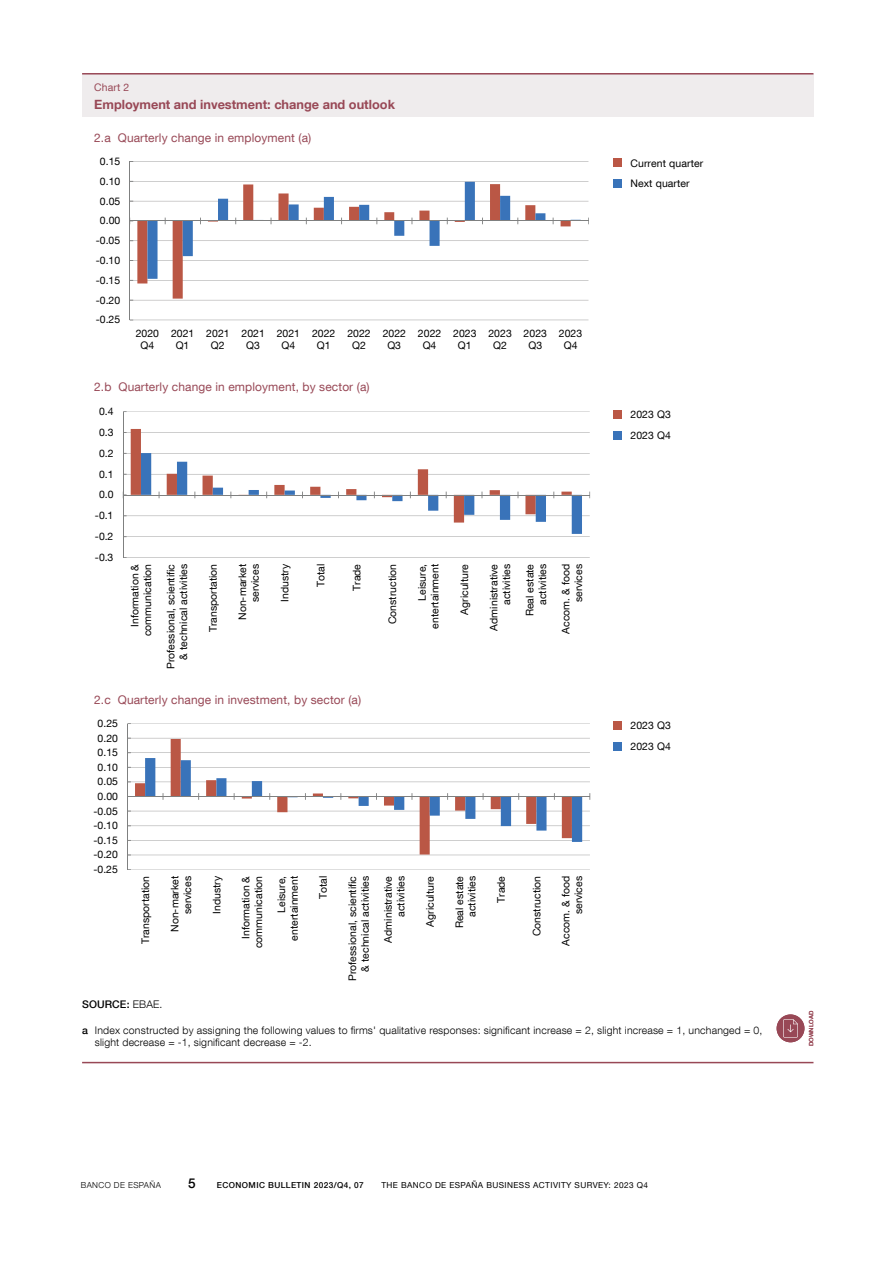
<style>
.page{position:relative;width:893px;height:1263px;background:#fff}
.page>*{position:absolute;margin:0;border:0;box-sizing:border-box;transform-origin:0 0}
.t1{font:500 13.5px "Bd E Neue Helvetica";color:#000}
.t2{font:700 12.75px "Bd E Neue Helvetica";color:#984856}
.t3{font:12px "Bd E Neue Helvetica";letter-spacing:.01em;color:#984856}
.t4{font:10.5px/12.6px "Bd E Neue Helvetica";color:#000;text-align:right}
.t5{font:300 10.5px/12.6px "Bd E Neue Helvetica";letter-spacing:.02em;color:#000}
.t6{font:500 10.5px "Bd E Neue Helvetica";letter-spacing:.01em;color:#000}
.t7{font:10.5px "Bd E Neue Helvetica";letter-spacing:.01em;color:#984856}
.t8{font:8.25px "Bd E Neue Helvetica";letter-spacing:.05em;color:#000}
.t9{font:500 8.25px "Bd E Neue Helvetica";letter-spacing:.05em;color:#000}
.t10{font:300 8.25px "Bd E Neue Helvetica";letter-spacing:.05em;color:#000}
.t11{font:500 6px "Bd E Neue Helvetica";color:#984856}
.s1{font-weight:300}
.s2{font-weight:500}
</style>
<div class="page">
<hr style="left:82px;top:1062px;width:731px;height:1px;background:#984856">
<div style="left:614px;top:742px;width:8px;height:9px;background:#3973b9"></div>
<div style="left:614px;top:721px;width:8px;height:9px;background:#ba5745"></div>
<div style="left:614px;top:431px;width:8px;height:9px;background:#3973b9"></div>
<div style="left:614px;top:410px;width:8px;height:9px;background:#ba5745"></div>
<div style="left:614px;top:179px;width:8px;height:9px;background:#3973b9"></div>
<div style="left:614px;top:158px;width:8px;height:9px;background:#ba5745"></div>
<div style="left:82px;top:74px;width:731px;height:42px;background:#efeced"></div>
<hr style="left:82px;top:73px;width:731px;height:2px;background:#984856">
<hr style="left:130px;top:320px;width:458px;height:1px;background:#a6a5a5">
<hr style="left:130px;top:300px;width:458px;height:1px;background:#a6a5a5">
<hr style="left:130px;top:280px;width:458px;height:1px;background:#a6a5a5">
<hr style="left:130px;top:260px;width:458px;height:1px;background:#a6a5a5">
<hr style="left:130px;top:240px;width:458px;height:1px;background:#a6a5a5">
<hr style="left:130px;top:201px;width:458px;height:1px;background:#a6a5a5">
<hr style="left:130px;top:181px;width:458px;height:1px;background:#a6a5a5">
<hr style="left:130px;top:161px;width:458px;height:1px;background:#a6a5a5">
<svg style="left:137px;top:200px;width:434px;height:99px"></svg>
<hr style="left:129px;top:161px;width:1px;height:159px;background:#7f8080">
<hr style="left:130px;top:220px;width:458px;height:1px;background:#7f8080">
<svg style="left:147px;top:182px;width:434px;height:97px"></svg>
<hr style="left:123px;top:557px;width:467px;height:1px;background:#a6a5a5">
<hr style="left:123px;top:536px;width:467px;height:1px;background:#a6a5a5">
<hr style="left:123px;top:515px;width:467px;height:1px;background:#a6a5a5">
<hr style="left:123px;top:474px;width:467px;height:1px;background:#a6a5a5">
<hr style="left:123px;top:453px;width:467px;height:1px;background:#a6a5a5">
<hr style="left:123px;top:432px;width:467px;height:1px;background:#a6a5a5">
<hr style="left:123px;top:411px;width:467px;height:1px;background:#a6a5a5">
<hr style="left:123px;top:495px;width:467px;height:1px;background:#7f8080">
<hr style="left:123px;top:412px;width:1px;height:145px;background:#7f8080">
<svg style="left:124px;top:429px;width:458px;height:108px"></svg>
<hr style="left:127px;top:869px;width:463px;height:1px;background:#a6a5a5">
<hr style="left:127px;top:855px;width:463px;height:1px;background:#a6a5a5">
<hr style="left:127px;top:840px;width:463px;height:1px;background:#a6a5a5">
<hr style="left:127px;top:825px;width:463px;height:1px;background:#a6a5a5">
<hr style="left:127px;top:811px;width:463px;height:1px;background:#a6a5a5">
<hr style="left:127px;top:782px;width:463px;height:1px;background:#a6a5a5">
<hr style="left:127px;top:767px;width:463px;height:1px;background:#a6a5a5">
<hr style="left:127px;top:752px;width:463px;height:1px;background:#a6a5a5">
<hr style="left:127px;top:738px;width:463px;height:1px;background:#a6a5a5">
<hr style="left:127px;top:723px;width:463px;height:1px;background:#a6a5a5">
<svg style="left:135px;top:739px;width:437px;height:115px"></svg>
<hr style="left:127px;top:796px;width:463px;height:1px;background:#7f8080">
<svg style="left:145px;top:758px;width:437px;height:84px"></svg>
<hr style="left:127px;top:724px;width:1px;height:145px;background:#7f8080">
<div style="left:777px;top:1014px;width:27px;height:28px;background:#984856;border-radius:50%"></div>
<svg style="left:783px;top:1019px;width:15px;height:18px"></svg>
<p class="t7" style="left:94px;top:81px;width:37px">Chart 2</p>
<p class="t2" style="left:94px;top:96px;width:302px">Employment and investment: change and outlook</p>
<p class="t3" style="left:94px;top:130px;width:219px">2.a Quarterly change in employment (a)</p>
<p class="t4" style="left:100px;top:155px;width:22px">0.15</p>
<p class="t4" style="left:100px;top:175px;width:22px">0.10</p>
<p class="t4" style="left:100px;top:194px;width:22px">0.05</p>
<p class="t4" style="left:100px;top:214px;width:22px">0.00</p>
<p class="t4" style="left:96px;top:234px;width:26px">-0.05</p>
<p class="t4" style="left:96px;top:254px;width:26px">-0.10</p>
<p class="t4" style="left:96px;top:274px;width:26px">-0.15</p>
<p class="t4" style="left:96px;top:293px;width:26px">-0.20</p>
<p class="t4" style="left:96px;top:313px;width:26px">-0.25</p>
<p class="t4" style="left:136px;top:326px;width:25px;text-align:center">2020<br>Q4</p>
<p class="t4" style="left:171px;top:326px;width:25px;text-align:center">2021<br>Q1</p>
<p class="t4" style="left:206px;top:326px;width:25px;text-align:center">2021<br>Q2</p>
<p class="t4" style="left:242px;top:326px;width:25px;text-align:center">2021<br>Q3</p>
<p class="t4" style="left:277px;top:326px;width:25px;text-align:center">2021<br>Q4</p>
<p class="t4" style="left:312px;top:326px;width:25px;text-align:center">2022<br>Q1</p>
<p class="t4" style="left:347px;top:326px;width:25px;text-align:center">2022<br>Q2</p>
<p class="t4" style="left:383px;top:326px;width:25px;text-align:center">2022<br>Q3</p>
<p class="t4" style="left:418px;top:326px;width:25px;text-align:center">2022<br>Q4</p>
<p class="t4" style="left:453px;top:326px;width:25px;text-align:center">2023<br>Q1</p>
<p class="t4" style="left:489px;top:326px;width:25px;text-align:center">2023<br>Q2</p>
<p class="t4" style="left:524px;top:326px;width:25px;text-align:center">2023<br>Q3</p>
<p class="t4" style="left:559px;top:326px;width:25px;text-align:center">2023<br>Q4</p>
<p class="t3" style="left:94px;top:379px;width:277px">2.b Quarterly change in employment, by sector (a)</p>
<p class="t4" style="left:99px;top:405px;width:16px">0.4</p>
<p class="t4" style="left:99px;top:426px;width:16px">0.3</p>
<p class="t4" style="left:99px;top:447px;width:16px">0.2</p>
<p class="t4" style="left:99px;top:467px;width:16px">0.1</p>
<p class="t4" style="left:99px;top:488px;width:16px">0.0</p>
<p class="t4" style="left:95px;top:509px;width:20px">-0.1</p>
<p class="t4" style="left:95px;top:530px;width:20px">-0.2</p>
<p class="t4" style="left:95px;top:551px;width:20px">-0.3</p>
<p class="t4" style="left:128px;top:636px;width:74px;rotate:-90deg">Information &amp; communication</p>
<p class="t4" style="left:164px;top:669px;width:107px;rotate:-90deg">Professional, scientific &amp; technical activities</p>
<p class="t4" style="left:206px;top:632px;width:70px;rotate:-90deg">Transportation</p>
<p class="t4" style="left:236px;top:620px;width:58px;rotate:-90deg">Non-market services</p>
<p class="t4" style="left:278px;top:602px;width:39px;rotate:-90deg">Industry</p>
<p class="t4" style="left:314px;top:587px;width:25px;rotate:-90deg">Total</p>
<p class="t4" style="left:350px;top:591px;width:29px;rotate:-90deg">Trade</p>
<p class="t4" style="left:386px;top:624px;width:62px;rotate:-90deg">Construction</p>
<p class="t4" style="left:415px;top:629px;width:66px;rotate:-90deg">Leisure, entertainment</p>
<p class="t4" style="left:458px;top:615px;width:52px;rotate:-90deg">Agriculture</p>
<p class="t4" style="left:487px;top:630px;width:68px;rotate:-90deg">Administrative activities</p>
<p class="t4" style="left:523px;top:616px;width:54px;rotate:-90deg">Real estate activities</p>
<p class="t4" style="left:559px;top:634px;width:71px;rotate:-90deg">Accom. &amp; food services</p>
<p class="t3" style="left:94px;top:693px;width:269px">2.c Quarterly change in investment, by sector (a)</p>
<p class="t4" style="left:98px;top:717px;width:22px">0.25</p>
<p class="t4" style="left:98px;top:731px;width:22px">0.20</p>
<p class="t4" style="left:98px;top:746px;width:22px">0.15</p>
<p class="t4" style="left:98px;top:760px;width:22px">0.10</p>
<p class="t4" style="left:98px;top:775px;width:22px">0.05</p>
<p class="t4" style="left:98px;top:790px;width:22px">0.00</p>
<p class="t4" style="left:93px;top:804px;width:26px">-0.05</p>
<p class="t4" style="left:93px;top:819px;width:26px">-0.10</p>
<p class="t4" style="left:93px;top:833px;width:26px">-0.15</p>
<p class="t4" style="left:93px;top:848px;width:26px">-0.20</p>
<p class="t4" style="left:93px;top:863px;width:26px">-0.25</p>
<p class="t4" style="left:139px;top:944px;width:70px;rotate:-90deg">Transportation</p>
<p class="t4" style="left:168px;top:932px;width:58px;rotate:-90deg">Non-market services</p>
<p class="t4" style="left:210px;top:914px;width:40px;rotate:-90deg">Industry</p>
<p class="t4" style="left:239px;top:948px;width:74px;rotate:-90deg">Information &amp; communication</p>
<p class="t4" style="left:275px;top:940px;width:66px;rotate:-90deg">Leisure, entertainment</p>
<p class="t4" style="left:317px;top:899px;width:25px;rotate:-90deg">Total</p>
<p class="t4" style="left:346px;top:981px;width:107px;rotate:-90deg">Professional, scientific &amp; technical activities</p>
<p class="t4" style="left:381px;top:942px;width:68px;rotate:-90deg">Administrative activities</p>
<p class="t4" style="left:423px;top:927px;width:52px;rotate:-90deg">Agriculture</p>
<p class="t4" style="left:453px;top:928px;width:54px;rotate:-90deg">Real estate activities</p>
<p class="t4" style="left:494px;top:903px;width:29px;rotate:-90deg">Trade</p>
<p class="t4" style="left:530px;top:936px;width:62px;rotate:-90deg">Construction</p>
<p class="t4" style="left:559px;top:946px;width:71px;rotate:-90deg">Accom. &amp; food services</p>
<p class="t4" style="left:630px;top:156px;width:74px">Current quarter</p>
<p class="t4" style="left:630px;top:177px;width:61px">Next quarter</p>
<p class="t4" style="left:630px;top:408px;width:42px">2023 Q3</p>
<p class="t4" style="left:630px;top:429px;width:42px">2023 Q4</p>
<p class="t4" style="left:630px;top:719px;width:42px">2023 Q3</p>
<p class="t4" style="left:630px;top:740px;width:42px">2023 Q4</p>
<p class="t6" style="left:82px;top:997px;width:82px">SOURCE: <span class="s1">EBAE.</span></p>
<p class="t5" style="left:95px;top:1023px;width:669px;text-indent:-13px"><span class="s2">a</span> Index constructed by assigning the following values to firms' qualitative responses: significant increase = 2, slight increase = 1, unchanged = 0, slight decrease = -1, significant decrease = -2.</p>
<p class="t11" style="left:808px;top:1046px;width:37px;rotate:-90deg">DOWNLOAD</p>
<p class="t10" style="left:81px;top:1180px;width:82px">BANCO DE ESPAÑA</p>
<p class="t1" style="left:188px;top:1175px;width:9px">5</p>
<p class="t9" style="left:217px;top:1180px;width:148px">ECONOMIC BULLETIN 2023/Q4, 07</p>
<p class="t8" style="left:381px;top:1180px;width:268px">THE BANCO DE ESPAÑA BUSINESS ACTIVITY SURVEY: 2023 Q4</p>
</div>
